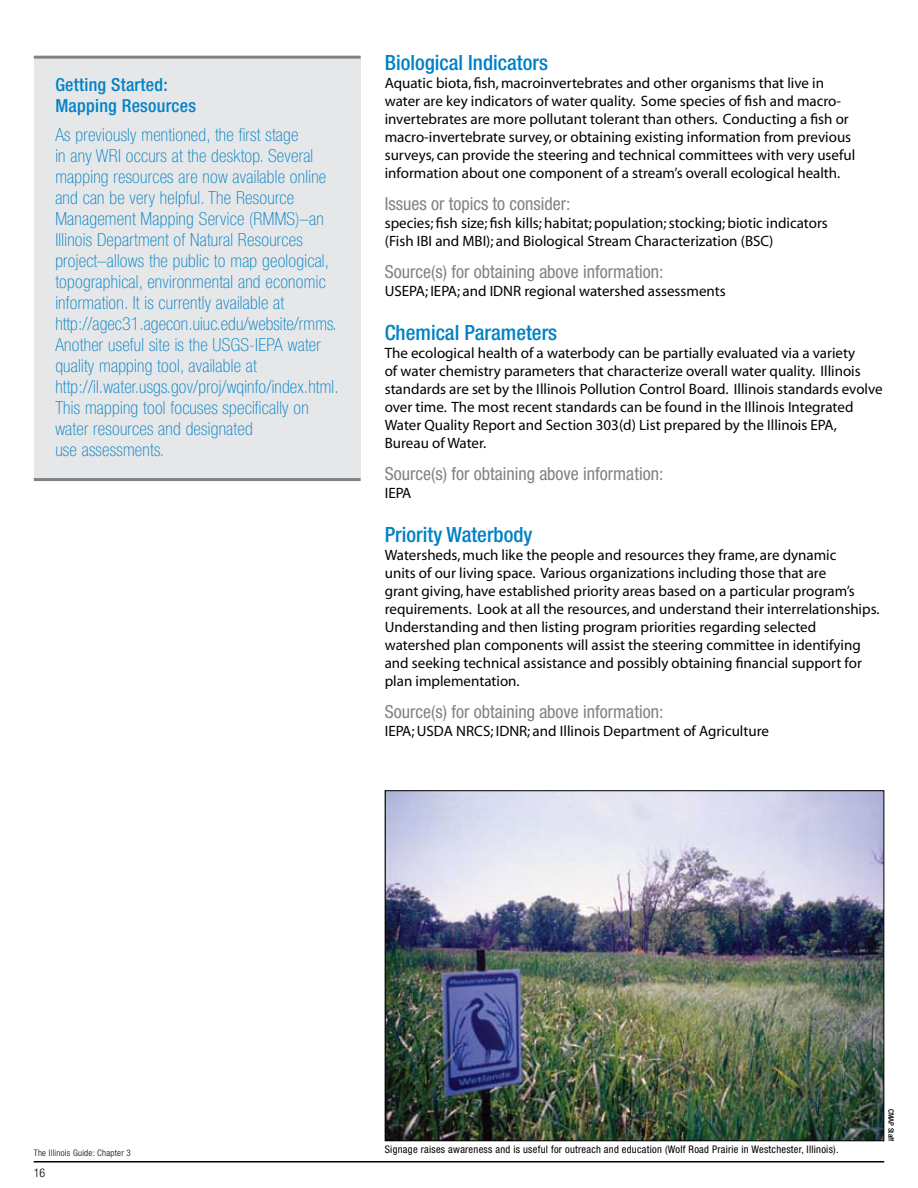
<style>
.page{position:relative;width:918px;height:1188px;background:#fff}
.page>*{position:absolute;margin:0;border:0;box-sizing:border-box;transform-origin:0 0}
.t1{font:500 condensed 21px "Helvetica Neue";color:#0081c6}
.t2{font:100 condensed 18px/21px "Helvetica Neue";letter-spacing:.015em;color:#0081c6}
.t3{font:condensed 18px "Helvetica Neue";color:#808284}
.t4{font:500 condensed 18px/21px "Helvetica Neue";letter-spacing:.015em;color:#0081c6}
.t5{font:15px/18px "Myriad";color:#000}
.t6{font:300 condensed 12px "Helvetica Neue";color:#000}
.t7{font:condensed 10.5px "Helvetica Neue";letter-spacing:.025em;color:#000}
.t8{font:300 condensed 9px "Helvetica Neue";letter-spacing:.03em;color:#000}
.t9{font:500 condensed 7.5px "Helvetica Neue";color:#000}
</style>
<div class="page">
<img style="left:387px;top:792px;width:495px;height:347px">
<div style="left:34px;top:57px;width:327px;height:422px;background:#e6e7e8"></div>
<hr style="left:34px;top:56px;width:327px;height:3px;background:#808284">
<hr style="left:34px;top:478px;width:327px;height:3px;background:#808284">
<hr style="left:34px;top:1161px;width:850px;height:1px;background:#000">
<p class="t4" style="left:55px;top:74px;width:142px">Getting Started:<br>Mapping Resources</p>
<p class="t2" style="left:55px;top:124px;width:285px">As previously mentioned, the first stage<br>in any WRI occurs at the desktop. Several mapping resources are now available online and can be very helpful. The Resource Management Mapping Service (RMMS)–an Illinois Department of Natural Resources project–allows the public to map geological, topographical, environmental and economic information. It is currently available at http://agec31.agecon.uiuc.edu/website/rmms.<br>Another useful site is the USGS-IEPA water quality mapping tool, available at http://il.water.usgs.gov/proj/wqinfo/index.html.<br>This mapping tool focuses specifically on water resources and designated<br>use assessments.</p>
<h1 class="t1" style="left:385px;top:50px;width:165px">Biological Indicators</h1>
<p class="t5" style="left:385px;top:75px;width:472px">Aquatic biota, fish, macroinvertebrates and other organisms that live in water are key indicators of water quality. Some species of fish and macro&shy;invertebrates are more pollutant tolerant than others. Conducting a fish or macro-invertebrate survey, or obtaining existing information from previous surveys, can provide the steering and technical committees with very useful information about one component of a stream’s overall ecological health.</p>
<p class="t3" style="left:385px;top:193px;width:187px">Issues or topics to consider:</p>
<p class="t5" style="left:385px;top:215px;width:445px">species; fish size; fish kills; habitat; population; stocking; biotic indicators (Fish IBI and MBI); and Biological Stream Characterization (BSC)</p>
<p class="t3" style="left:385px;top:261px;width:280px">Source(s) for obtaining above information:</p>
<p class="t5" style="left:385px;top:283px;width:342px">USEPA; IEPA; and IDNR regional watershed assessments</p>
<h1 class="t1" style="left:385px;top:320px;width:174px">Chemical Parameters</h1>
<p class="t5" style="left:385px;top:345px;width:499px">The ecological health of a waterbody can be partially evaluated via a variety<br>of water chemistry parameters that characterize overall water quality. Illinois standards are set by the Illinois Pollution Control Board. Illinois standards evolve over time. The most recent standards can be found in the Illinois Integrated Water Quality Report and Section 303(d) List prepared by the Illinois EPA, Bureau of Water.</p>
<p class="t3" style="left:385px;top:463px;width:280px">Source(s) for obtaining above information:</p>
<p class="t5" style="left:385px;top:485px;width:28px">IEPA</p>
<h1 class="t1" style="left:385px;top:522px;width:149px">Priority Waterbody</h1>
<p class="t5" style="left:385px;top:547px;width:496px">Watersheds, much like the people and resources they frame, are dynamic<br>units of our living space. Various organizations including those that are<br>grant giving, have established priority areas based on a particular program’s requirements. Look at all the resources, and understand their interrelationships.<br>Understanding and then listing program priorities regarding selected watershed plan components will assist the steering committee in identifying and seeking technical assistance and possibly obtaining financial support for plan implementation.</p>
<p class="t3" style="left:385px;top:701px;width:280px">Source(s) for obtaining above information:</p>
<p class="t5" style="left:385px;top:723px;width:386px">IEPA; USDA NRCS; IDNR; and Illinois Department of Agriculture</p>
<p class="t8" style="left:34px;top:1148px;width:98px">The Illinois Guide: Chapter 3</p>
<p class="t6" style="left:34px;top:1166px;width:7px">16</p>
<p class="t7" style="left:385px;top:1143px;width:455px">Signage raises awareness and is useful for outreach and education (Wolf Road Prairie in Westchester, Illinois).</p>
<p class="t9" style="left:896px;top:1109px;width:34px;rotate:90deg">CMAP Staff</p>
</div>
